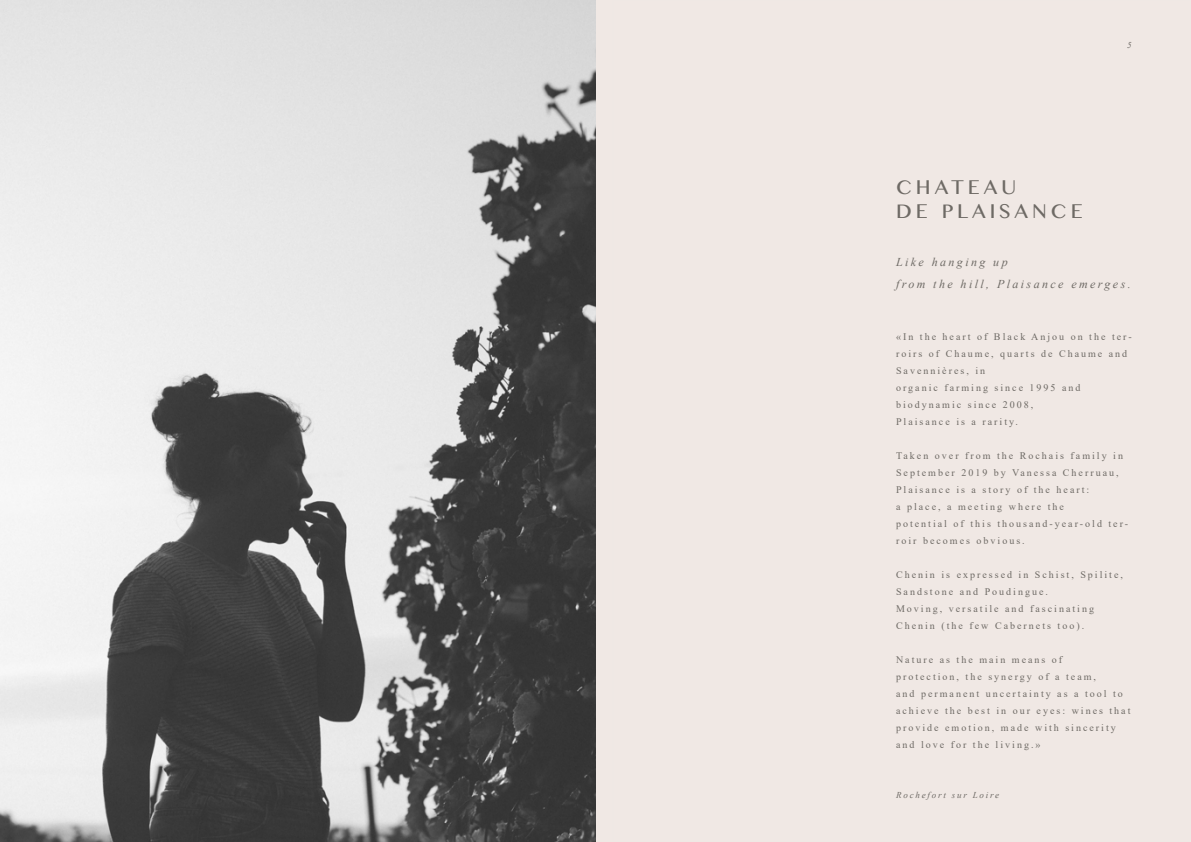
<style>
.page{position:relative;width:1191px;height:842px;background:#f0e8e4}
.page>*{position:absolute;margin:0;border:0;box-sizing:border-box;transform-origin:0 0}
.t1{font:20px/24px "Oriya MN";letter-spacing:.2em;color:#6e6a65}
.t2{font:italic 12px/22px "Times New Roman";letter-spacing:.2em;color:#6e6a65}
.t3{font:10px/17px "Times New Roman";letter-spacing:.2em;color:#6e6a65}
.t4{font:italic 9px "Times New Roman";letter-spacing:.2em;color:#6e6a65}
</style>
<div class="page">
<img style="left:0;top:0;width:595px;height:842px">
<p class="t4" style="left:1127px;top:38px;width:6px">5</p>
<h1 class="t1" style="left:896px;top:175px;width:188px">CHATEAU<br>DE PLAISANCE</h1>
<p class="t2" style="left:896px;top:251px;width:236px">Like hanging up<br>from the hill, Plaisance emerges.</p>
<p class="t3" style="left:896px;top:328px;width:237px">«In the heart of Black Anjou on the ter&shy;roirs of Chaume, quarts de Chaume and<br>Savennières, in<br>organic farming since 1995 and biodynamic since 2008,<br>Plaisance is a rarity.</p>
<p class="t3" style="left:896px;top:447px;width:233px">Taken over from the Rochais family in September 2019 by Vanessa Cherruau, Plaisance is a story of the heart:<br>a place, a meeting where the<br>potential of this thousand-year-old ter&shy;roir becomes obvious.</p>
<p class="t3" style="left:896px;top:566px;width:228px">Chenin is expressed in Schist, Spilite, Sandstone and Poudingue.<br>Moving, versatile and fascinating Chenin (the few Cabernets too).</p>
<p class="t3" style="left:896px;top:651px;width:236px">Nature as the main means of<br>protection, the synergy of a team,<br>and permanent uncertainty as a tool to achieve the best in our eyes: wines that provide emotion, made with sincerity and love for the living.»</p>
<p class="t4" style="left:896px;top:789px;width:105px">Rochefort sur Loire</p>
</div>
